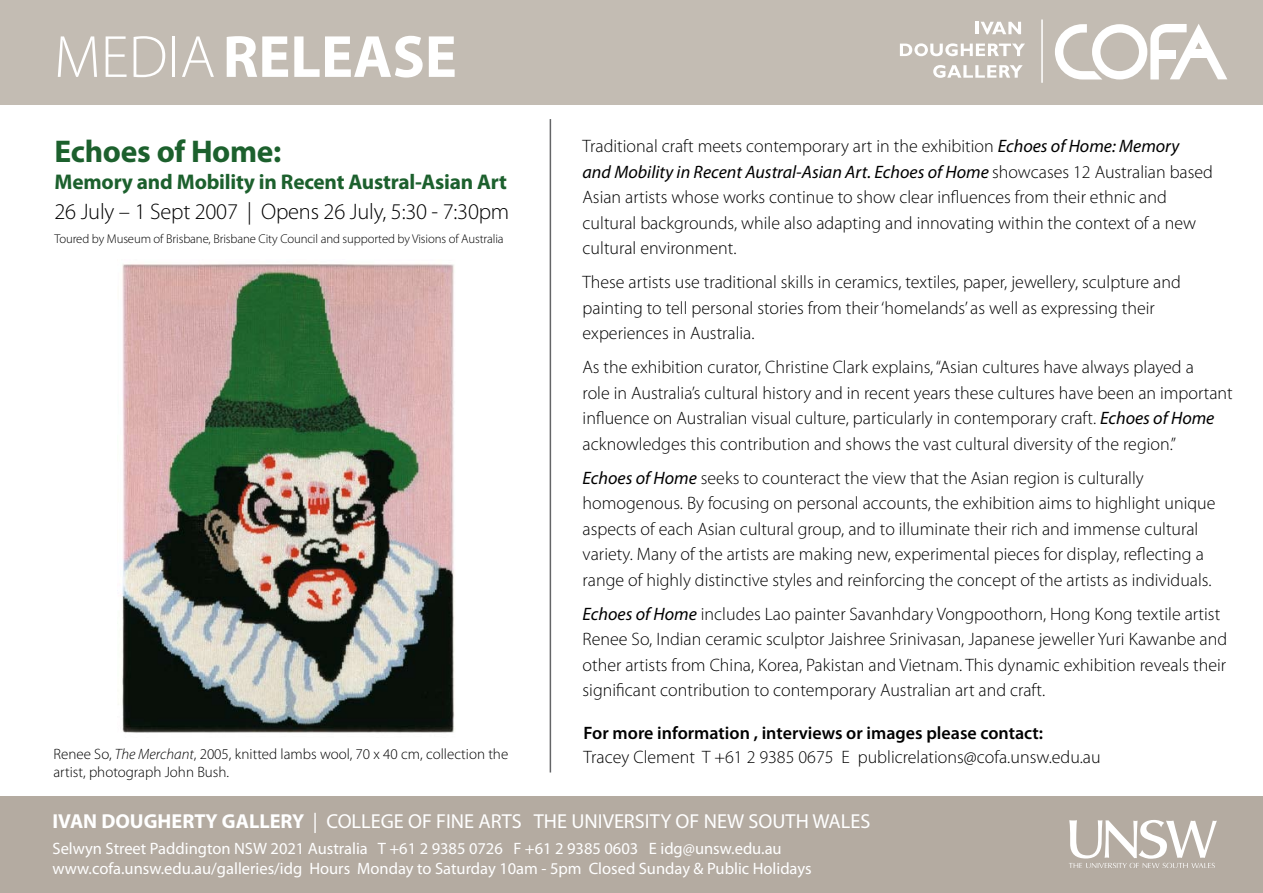
<style>
.page{position:relative;width:1263px;height:893px;background:#fff}
.page>*{position:absolute;margin:0;border:0;box-sizing:border-box;transform-origin:0 0}
.t1{font:700 60px "Myriad Pro";color:#fff}
.t2{font:700 31.5px "Myriad Pro";letter-spacing:-.01em;color:#1c602d}
.t3{font:300 22.5px "Myriad Pro";letter-spacing:-.01em;color:#000}
.t4{font:700 21.3px "Myriad Pro";letter-spacing:-.01em;color:#1c602d}
.t5{font:20.25px "Myriad Pro";color:#fff}
.t6{font:300 18px/25.5px "Myriad Pro";color:#000}
.t7{font:600 18px "Myriad Pro";color:#000}
.t8{font:16.5px/19.8px "Myriad Pro";color:#fff}
.t9{font:300 15px "Myriad Pro";color:#000}
.t10{font:300 12.75px "Myriad Pro";letter-spacing:-.01em;color:#000}
.s1{font-weight:300}
.s2{font-weight:400;font-style:italic}
.s3{font-style:italic}
.s4{font-weight:700}
</style>
<div class="page">
<div style="left:0;top:797px;width:1263px;height:96px;background:#b4aba1"></div>
<div style="left:0;top:1px;width:1263px;height:104px;background:#c3bcb3"></div>
<svg style="left:1055px;top:24px;width:172px;height:56px"></svg>
<div style="left:1189px;top:50px;width:22px;height:8px;background:#fff"></div>
<svg style="left:975px;top:22px;width:46px;height:12px"></svg>
<svg style="left:900px;top:43px;width:125px;height:13px"></svg>
<svg style="left:933px;top:65px;width:90px;height:13px"></svg>
<hr style="left:1041px;top:19px;width:2px;height:64px;background:#fff">
<svg style="left:1069px;top:820px;width:148px;height:48px"></svg>
<hr style="left:550px;top:119px;width:1px;height:653px;background:#646567">
<img style="left:122px;top:264px;width:333px;height:469px">
<h1 class="t1" style="left:54px;top:18px;width:404px"><span class="s1">MEDIA</span>RELEASE</h1>
<h2 class="t2" style="left:55px;top:131px;width:228px">Echoes of Home:</h2>
<p class="t4" style="left:55px;top:168px;width:454px">Memory and Mobility in Recent Austral-Asian Art</p>
<p class="t3" style="left:55px;top:198px;width:456px">26 July – 1 Sept 2007 | Opens 26 July, 5:30 - 7:30pm</p>
<p class="t10" style="left:55px;top:231px;width:451px">Toured by Museum of Brisbane, Brisbane City Council and supported by Visions of Australia</p>
<p class="t6" style="left:583px;top:133px;width:632px">Traditional craft meets contemporary art in the exhibition <span class="s2">Echoes of Home: Memory<br>and Mobility in Recent Austral-Asian Art. Echoes of Home</span> showcases 12 Australian based Asian artists whose works continue to show clear influences from their ethnic and cultural backgrounds, while also adapting and innovating within the context of a new cultural environment.</p>
<p class="t6" style="left:583px;top:269px;width:600px">These artists use traditional skills in ceramics, textiles, paper, jewellery, sculpture and painting to tell personal stories from their ‘homelands’ as well as expressing their experiences in Australia.</p>
<p class="t6" style="left:583px;top:354px;width:652px">As the exhibition curator, Christine Clark explains, “Asian cultures have always played a<br>role in Australia’s cultural history and in recent years these cultures have been an important influence on Australian visual culture, particularly in contemporary craft. <span class="s2">Echoes of Home </span>acknowledges this contribution and shows the vast cultural diversity of the region.”</p>
<p class="t6" style="left:583px;top:465px;width:634px"><span class="s2">Echoes of Home</span> seeks to counteract the view that the Asian region is culturally homogenous. By focusing on personal accounts, the exhibition aims to highlight unique aspects of each Asian cultural group, and to illuminate their rich and immense cultural variety. Many of the artists are making new, experimental pieces for display, reflecting a range of highly distinctive styles and reinforcing the concept of the artists as individuals.</p>
<p class="t6" style="left:583px;top:601px;width:646px"><span class="s2">Echoes of Home</span> includes Lao painter Savanhdary Vongpoothorn, Hong Kong textile artist Renee So, Indian ceramic sculptor Jaishree Srinivasan, Japanese jeweller Yuri Kawanbe and other artists from China, Korea, Pakistan and Vietnam. This dynamic exhibition reveals their significant contribution to contemporary Australian art and craft.</p>
<p class="t7" style="left:584px;top:721px;width:461px">For more information , interviews or images please contact:</p>
<p class="t9" style="left:54px;top:745px;width:456px">Renee So, <span class="s3">The Merchant</span>, 2005, knitted lambs wool, 70 x 40 cm, collection the</p>
<p class="t6" style="left:584px;top:744px;width:518px">Tracey Clement T +61 2 9385 0675 E publicrelations@cofa.unsw.edu.au</p>
<p class="t9" style="left:54px;top:763px;width:177px">artist, photograph John Bush.</p>
<p class="t5" style="left:52px;top:809px;width:819px"><span class="s4">IVAN DOUGHERTY GALLERY</span> | COLLEGE OF FINE ARTS THE UNIVERSITY OF NEW SOUTH WALES</p>
<p class="t8" style="left:52px;top:838px;width:761px">Selwyn Street Paddington NSW 2021 Australia T +61 2 9385 0726 F +61 2 9385 0603 E idg@unsw.edu.au www.cofa.unsw.edu.au/galleries/idg Hours Monday to Saturday 10am - 5pm Closed Sunday &amp; Public Holidays</p>
</div>
